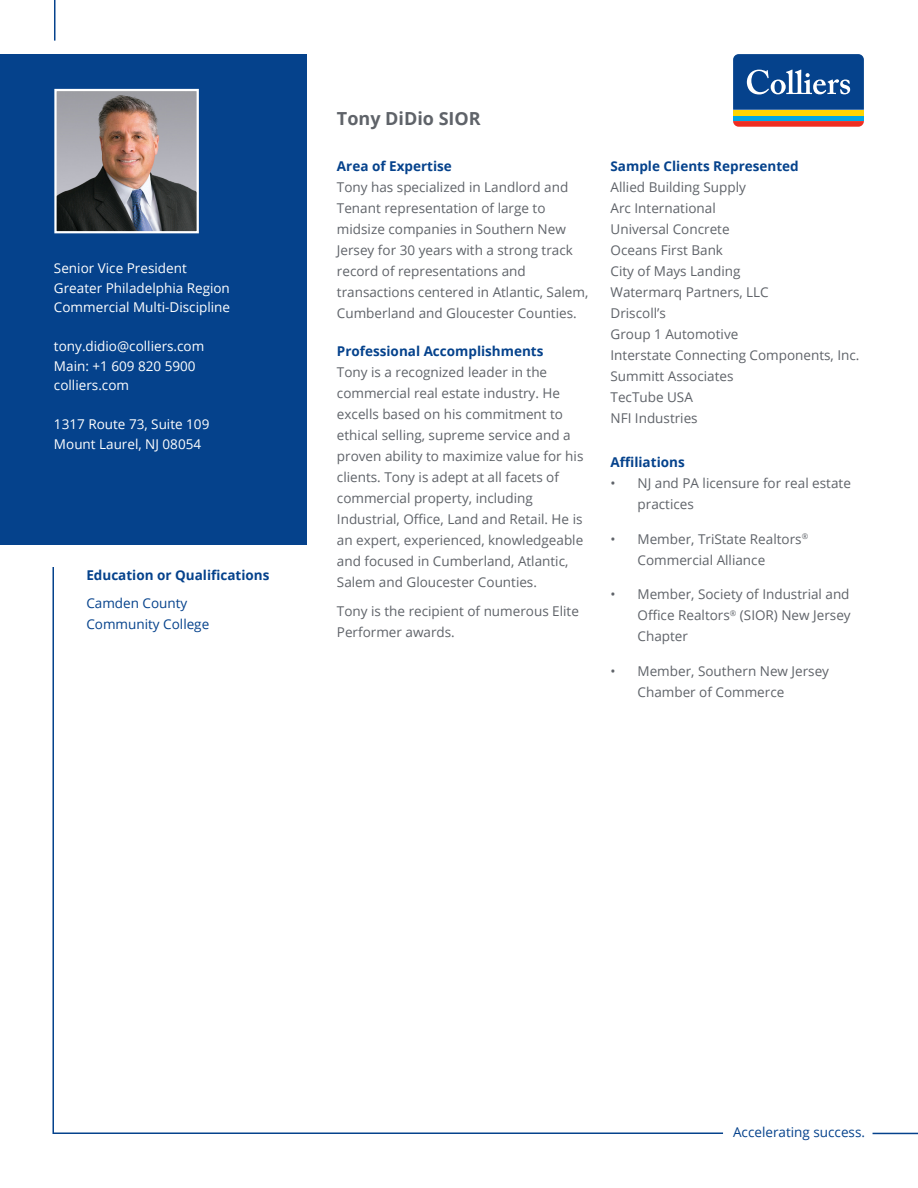
<style>
.page{position:relative;width:918px;height:1188px;background:#fff}
.page>*{position:absolute;margin:0;border:0;box-sizing:border-box;transform-origin:0 0}
.t1{font:700 18px "Open Sans";color:#5f6369}
.Bullet_Text_Body{font:13.5px/21px "Open Sans";color:#5f6369}
.Main_Text_Body{font:13.5px/21px "Open Sans";color:#5f6369}
.t2{font:13.5px/19.5px "Open Sans";color:#fff}
.t3{font:700 13.5px "Open Sans";color:#05428c}
.t4{font:13.5px/21px "Open Sans";color:#05428c}
</style>
<div class="page">
<hr style="left:873px;top:1133px;width:45px;height:1px;background:#05428c">
<div style="left:733px;top:115px;width:131px;height:6px;background:#00a8e4"></div>
<div style="left:733px;top:110px;width:131px;height:5px;background:#fed503"></div>
<svg style="left:733px;top:121px;width:131px;height:6px"></svg>
<svg style="left:733px;top:54px;width:131px;height:56px;background:#215799"></svg>
<hr style="left:54px;top:0;width:1px;height:41px;background:#05428c">
<div style="left:0;top:54px;width:307px;height:490px;background:#05428c"></div>
<svg style="left:52px;top:567px;width:672px;height:567px"></svg>
<img style="left:57px;top:92px;width:139px;height:138px">
<div style="left:54px;top:89px;width:145px;height:144px;border:2px solid #fff"></div>
<div style="left:151px;top:1079px;width:156px;height:35px;background:#fff"></div>
<p class="t2" style="left:54px;top:258px;width:134px">Senior Vice President</p>
<p class="t2" style="left:54px;top:278px;width:177px">Greater Philadelphia Region</p>
<p class="t2" style="left:54px;top:297px;width:178px">Commercial Multi-Discipline</p>
<p class="t2" style="left:54px;top:336px;width:152px">tony.didio@colliers.com<br>Main: +1 609 820 5900 colliers.com</p>
<p class="t2" style="left:54px;top:414px;width:157px">1317 Route 73, Suite 109</p>
<p class="t2" style="left:54px;top:434px;width:149px">Mount Laurel, NJ 08054</p>
<p class="t3" style="left:86px;top:566px;width:185px">Education or Qualifications</p>
<p class="t4" style="left:86px;top:592px;width:124px">Camden County<br>Community College</p>
<p class="t1" style="left:337px;top:106px;width:145px">Tony DiDio SIOR</p>
<p class="t3" style="left:337px;top:157px;width:116px">Area of Expertise</p>
<p class="Main_Text_Body" style="left:337px;top:177px;width:253px">Tony has specialized in Landlord and Tenant representation of large to midsize companies in Southern New Jersey for 30 years with a strong track record of representations and transactions centered in Atlantic, Salem, Cumberland and Gloucester Counties.</p>
<p class="t3" style="left:337px;top:341px;width:208px">Professional Accomplishments</p>
<p class="Bullet_Text_Body" style="left:337px;top:361px;width:248px">Tony is a recognized leader in the commercial real estate industry. He excells based on his commitment to ethical selling, supreme service and a proven ability to maximize value for his clients. Tony is adept at all facets of commercial property, including Industrial, Office, Land and Retail. He is an expert, experienced, knowledgeable and focused in Cumberland, Atlantic, Salem and Gloucester Counties.</p>
<p class="Bullet_Text_Body" style="left:337px;top:601px;width:244px">Tony is the recipient of numerous Elite<br>Performer awards.</p>
<p class="t3" style="left:611px;top:157px;width:190px">Sample Clients Represented</p>
<p class="Main_Text_Body" style="left:611px;top:177px;width:137px">Allied Building Supply</p>
<p class="Main_Text_Body" style="left:611px;top:198px;width:121px">Arc International<br>Universal Concrete</p>
<p class="Main_Text_Body" style="left:611px;top:240px;width:114px">Oceans First Bank</p>
<p class="Main_Text_Body" style="left:611px;top:261px;width:131px">City of Mays Landing</p>
<p class="Main_Text_Body" style="left:611px;top:282px;width:160px">Watermarq Partners, LLC</p>
<p class="Main_Text_Body" style="left:611px;top:303px;width:57px">Driscoll’s</p>
<p class="Main_Text_Body" style="left:611px;top:324px;width:129px">Group 1 Automotive</p>
<p class="Main_Text_Body" style="left:611px;top:345px;width:250px">Interstate Connecting Components, Inc.</p>
<p class="Main_Text_Body" style="left:611px;top:366px;width:124px">Summitt Associates<br>TecTube USA</p>
<p class="Main_Text_Body" style="left:611px;top:408px;width:89px">NFI Industries</p>
<p class="t3" style="left:611px;top:453px;width:76px">Affiliations</p>
<p class="Bullet_Text_Body" style="left:638px;top:473px;width:215px;text-indent:-27px">• NJ and PA licensure for real estate practices</p>
<p class="Bullet_Text_Body" style="left:638px;top:528px;width:172px;text-indent:-27px">• Member, TriState Realtors<sup>®<br></sup>Commercial Alliance</p>
<p class="Bullet_Text_Body" style="left:638px;top:584px;width:215px;text-align:justify;text-indent:-27px">• Member, Society of Industrial and Office Realtors<sup>®</sup> (SIOR) New Jersey Chapter</p>
<p class="Bullet_Text_Body" style="left:638px;top:660px;width:193px;text-indent:-27px">• Member, Southern New Jersey<br>Chamber of Commerce</p>
<p class="t4" style="left:733px;top:1121px;width:133px">Accelerating success.</p>
</div>
